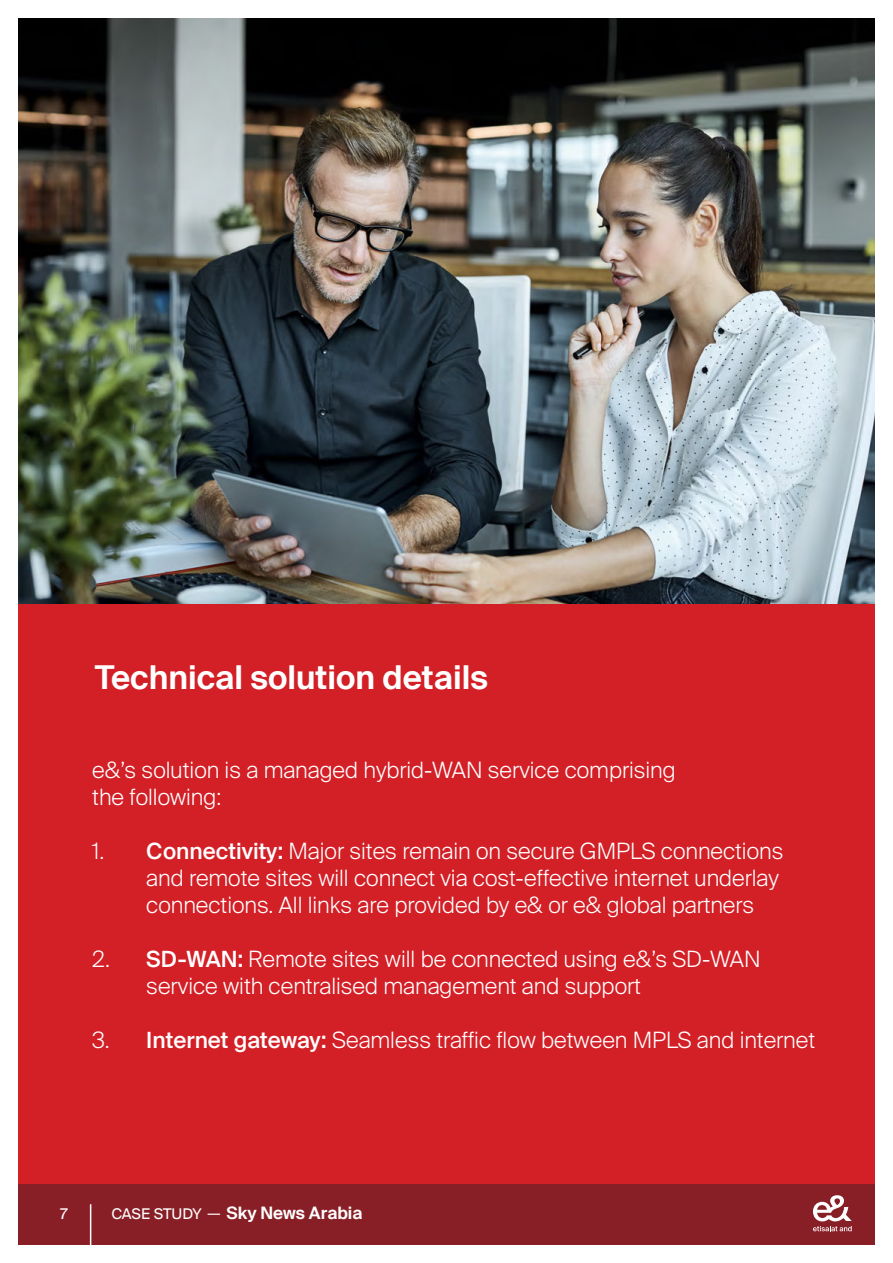
<style>
.page{position:relative;width:893px;height:1263px;background:#fff}
.page>*{position:absolute;margin:0;border:0;box-sizing:border-box;transform-origin:0 0}
.t1{font:600 33px "Suisse Intl";color:#fff}
.t2{font:300 22.5px/27px "Suisse Intl";color:#fff}
.t3{font:600 17.25px "Suisse Intl";color:#fff}
.t4{font:14.85px "Suisse Intl";letter-spacing:-.01em;color:#fff}
.s1{font-weight:500}
</style>
<div class="page">
<img style="left:18px;top:18px;width:857px;height:1227px">
<svg style="left:813px;top:1195px;width:39px;height:36px"></svg>
<h1 class="t1" style="left:95px;top:658px;width:395px">Technical solution details</h1>
<p class="t2" style="left:92px;top:757px;width:585px">e&amp;’s solution is a managed hybrid-WAN service comprising the following:</p>
<p class="t2" style="left:146px;top:838px;width:639px;text-indent:-54px">1. <span class="s1">Connectivity:</span> Major sites remain on secure GMPLS connections and remote sites will connect via cost-effective internet underlay connections. All links are provided by e&amp; or e&amp; global partners</p>
<p class="t2" style="left:146px;top:946px;width:616px;text-indent:-54px">2. <span class="s1">SD-WAN:</span> Remote sites will be connected using e&amp;’s SD-WAN service with centralised management and support</p>
<p class="t2" style="left:92px;top:1027px;width:724px">3. <span class="s1">Internet gateway:</span> Seamless traffic flow between MPLS and internet</p>
<p class="t4" style="left:60px;top:1205px;width:9px">7</p>
<p class="t4" style="left:111px;top:1205px;width:92px">CASE STUDY</p>
<p class="t3" style="left:227px;top:1203px;width:138px">Sky News Arabia</p>
</div>
